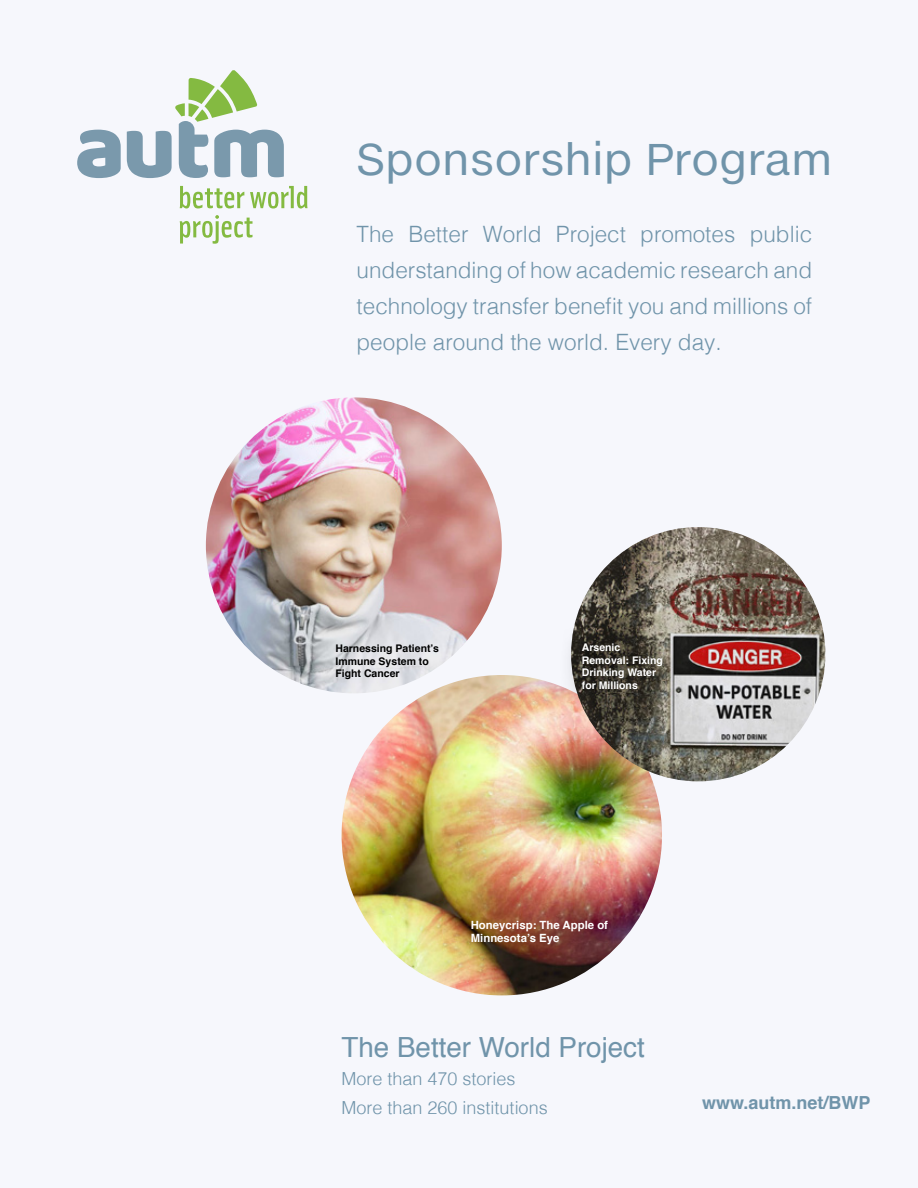
<style>
.page{position:relative;width:918px;height:1188px;background:#f6f7fc}
.page>*{position:absolute;margin:0;border:0;box-sizing:border-box;transform-origin:0 0}
.t1{font:43.5px "Helvetica Neuee Text Std";color:#7094aa}
.t2{font:27.75px "Helvetica";color:#7094aa}
.t3{font:300 22.5px/36px "Helvetica";color:#7094aa;text-align:justify}
.t4{font:300 18px/28.3px "Helvetica";color:#7094aa}
.t5{font:700 18px "Helvetica";color:#7094aa}
.t6{font:700 11.4px/13.6px "Helvetica";color:#fff}
.t7{font:700 10.5px/12.6px "Helvetica";color:#fff}
.t8{font:700 10.5px/12.6px "Helvetica";color:#000}
</style>
<div class="page">
<svg style="left:77px;top:70px;width:207px;height:108px"></svg>
<svg style="left:180px;top:215px;width:73px;height:29px"></svg>
<svg style="left:180px;top:186px;width:128px;height:23px"></svg>
<img style="left:206px;top:397px;width:296px;height:296px;border-radius:148px">
<img style="left:342px;top:675px;width:320px;height:320px;border-radius:160px">
<img style="left:571px;top:527px;width:254px;height:254px;border-radius:127px">
<svg style="left:560px;top:624px;width:123px;height:87px;background:#5f5a51"></svg>
<h1 class="t1" style="left:357px;top:131px;width:478px">Sponsorship Program</h1>
<p class="t3" style="left:357px;top:214px;width:457px">The Better World Project promotes public understanding of how academic research and technology transfer benefit you and millions of people around the world. Every day.</p>
<p class="t8" style="left:335px;top:642px;width:105px">Harnessing Patient’s<br>Immune System to<br>Fight Cancer</p>
<p class="t7" style="left:582px;top:641px;width:83px">Arsenic<br>Removal: Fixing<br>Drinking Water for Millions</p>
<p class="t6" style="left:471px;top:918px;width:139px">Honeycrisp: The Apple of<br>Minnesota’s Eye</p>
<p class="t2" style="left:342px;top:1026px;width:305px">The Better World Project</p>
<p class="t4" style="left:342px;top:1063px;width:208px">More than 470 stories<br>More than 260 institutions</p>
<p class="t5" style="left:702px;top:1088px;width:170px">www.autm.net/BWP</p>
</div>
